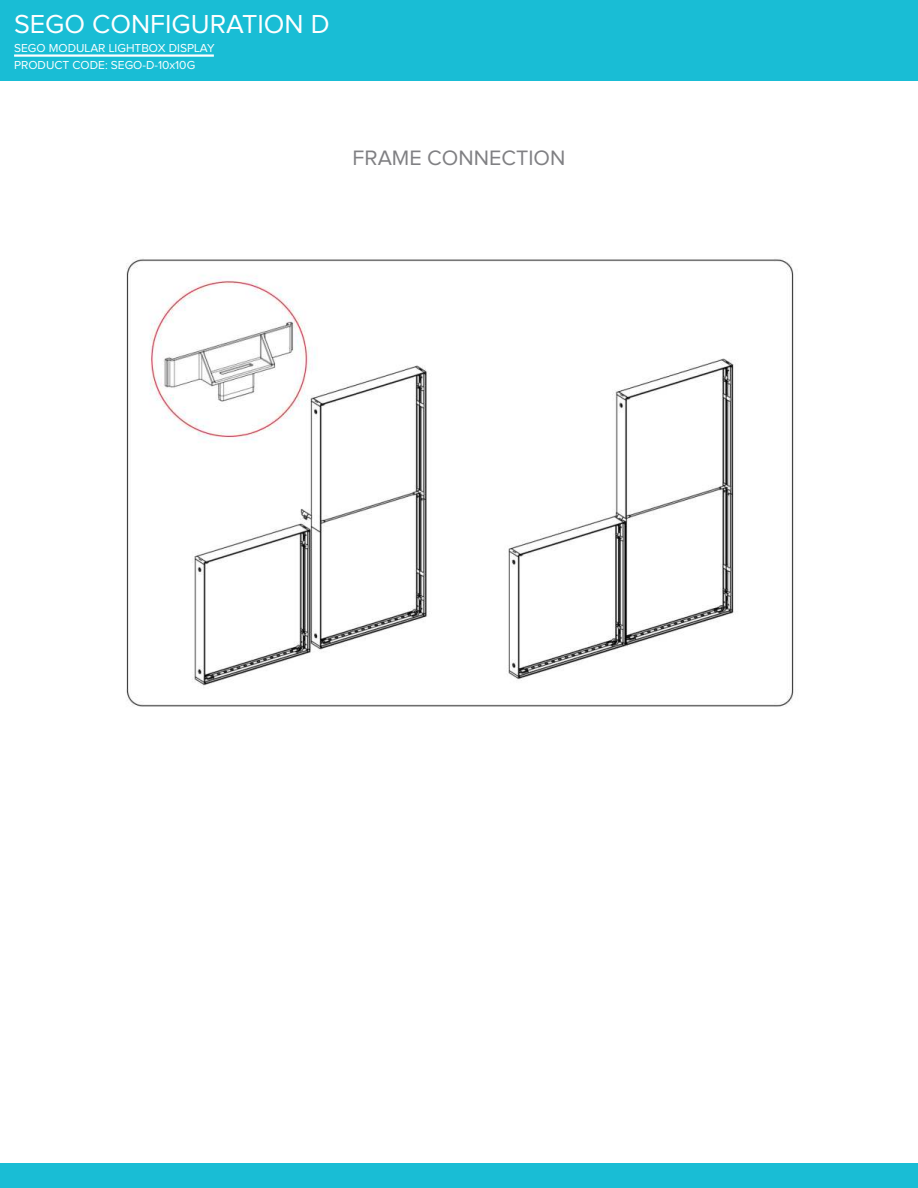
<style>
.page{position:relative;width:918px;height:1188px;background:#fff}
.page>*{position:absolute;margin:0;border:0;box-sizing:border-box;transform-origin:0 0}
.t1{font:27px "Proxima Nova";color:#fff}
.t2{font:21.6px "Proxima Nova";color:#808083}
.t3{font:12px "Proxima Nova";color:#fff}
</style>
<div class="page">
<div style="left:0;top:1164px;width:918px;height:24px;background:#19bdd5"></div>
<img style="left:126px;top:257px;width:668px;height:450px">
<div style="left:0;top:0;width:918px;height:81px;background:#19bdd5"></div>
<hr style="left:14px;top:54px;width:200px;height:3px;background:#fff">
<h1 class="t1" style="left:14px;top:13px;width:317px">SEGO CONFIGURATION D</h1>
<p class="t3" style="left:14px;top:60px;width:183px">PRODUCT CODE: SEGO-D-10x10G</p>
<p class="t3" style="left:14px;top:43px;width:202px">SEGO MODULAR LIGHTBOX DISPLAY</p>
<h2 class="t2" style="left:353px;top:149px;width:214px">FRAME CONNECTION</h2>
</div>
